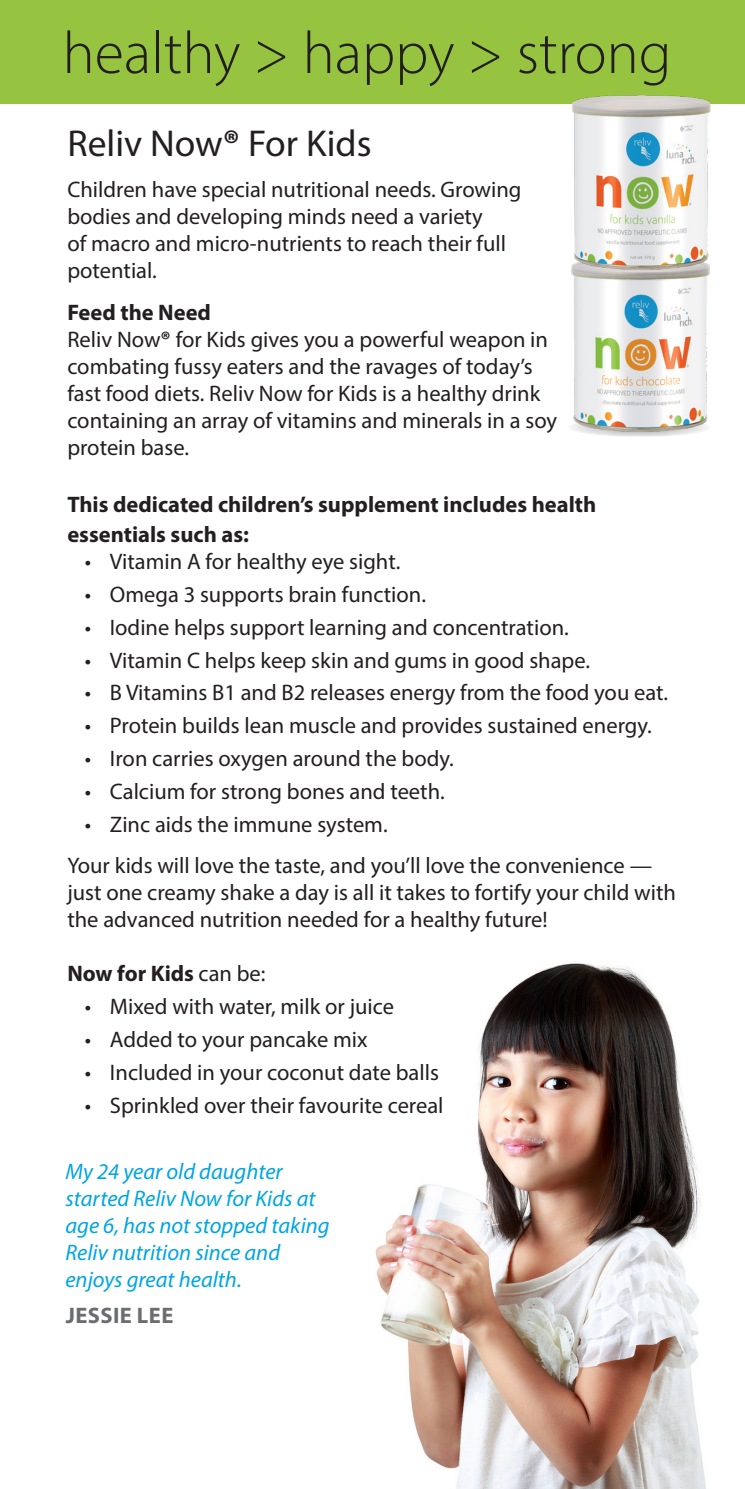
<style>
.page{position:relative;width:745px;height:1489px;background:#fff}
.page>*{position:absolute;margin:0;border:0;box-sizing:border-box;transform-origin:0 0}
.t1{font:300 60px "Myriad Pro";color:#231f20}
.t2{font:37.5px "Myriad Pro";color:#231f20}
.t3{font:22.5px/27px "Myriad Pro";color:#231f20}
.t4{font:italic 22.5px/27px "Myriad Pro";color:#00a5e3}
.t5{font:700 22.5px/30px "Myriad Pro";color:#231f20}
.t6{font:700 22.5px "Myriad Pro";letter-spacing:.02em;color:#6c6d70}
.s1{font-weight:700}
.s2{font-weight:400}
</style>
<div class="page">
<div style="left:0;top:0;width:744px;height:104px;background:#96c441"></div>
<img style="left:375px;top:963px;width:331px;height:525px">
<img style="left:571px;top:284px;width:137px;height:153px">
<img style="left:571px;top:95px;width:140px;height:189px">
<p class="t1" style="left:62px;top:17px;width:610px">healthy &gt; happy &gt; strong</p>
<p class="t2" style="left:67px;top:120px;width:305px">Reliv Now<span class="s1">®</span> For Kids</p>
<p class="t3" style="left:67px;top:176px;width:455px">Children have special nutritional needs. Growing bodies and developing minds need a variety<br>of macro and micro-nutrients to reach their full potential.</p>
<p class="t5" style="left:67px;top:296px;width:145px">Feed the Need</p>
<p class="t3" style="left:67px;top:325px;width:491px">Reliv Now<span class="s1">®</span> for Kids gives you a powerful weapon in combating fussy eaters and the ravages of today’s fast food diets. Reliv Now for Kids is a healthy drink containing an array of vitamins and minerals in a soy protein base.</p>
<p class="t5" style="left:67px;top:488px;width:530px">This dedicated children’s supplement includes health essentials such as:</p>
<p class="t3" style="left:85px;top:547px;width:317px">• Vitamin A for healthy eye sight.</p>
<p class="t3" style="left:85px;top:580px;width:342px">• Omega 3 supports brain function.</p>
<p class="t3" style="left:85px;top:613px;width:485px">• Iodine helps support learning and concentration.</p>
<p class="t3" style="left:85px;top:646px;width:506px">• Vitamin C helps keep skin and gums in good shape.</p>
<p class="t3" style="left:85px;top:679px;width:584px">• B Vitamins B1 and B2 releases energy from the food you eat.</p>
<p class="t3" style="left:85px;top:711px;width:568px">• Protein builds lean muscle and provides sustained energy.</p>
<p class="t3" style="left:85px;top:744px;width:370px">• Iron carries oxygen around the body.</p>
<p class="t3" style="left:85px;top:777px;width:361px">• Calcium for strong bones and teeth.</p>
<p class="t3" style="left:85px;top:810px;width:304px">• Zinc aids the immune system.</p>
<p class="t3" style="left:67px;top:851px;width:609px">Your kids will love the taste, and you’ll love the convenience — just one creamy shake a day is all it takes to fortify your child with the advanced nutrition needed for a healthy future!</p>
<p class="t5" style="left:67px;top:957px;width:199px">Now for Kids <span class="s2">can be:</span></p>
<p class="t3" style="left:85px;top:992px;width:310px">• Mixed with water, milk or juice</p>
<p class="t3" style="left:85px;top:1025px;width:284px">• Added to your pancake mix</p>
<p class="t3" style="left:85px;top:1058px;width:355px">• Included in your coconut date balls</p>
<p class="t3" style="left:85px;top:1091px;width:360px">• Sprinkled over their favourite cereal</p>
<p class="t4" style="left:65px;top:1157px;width:265px">My 24 year old daughter started Reliv Now for Kids at age 6, has not stopped taking<br>Reliv nutrition since and enjoys great health.</p>
<p class="t6" style="left:66px;top:1300px;width:109px">JESSIE LEE</p>
</div>
